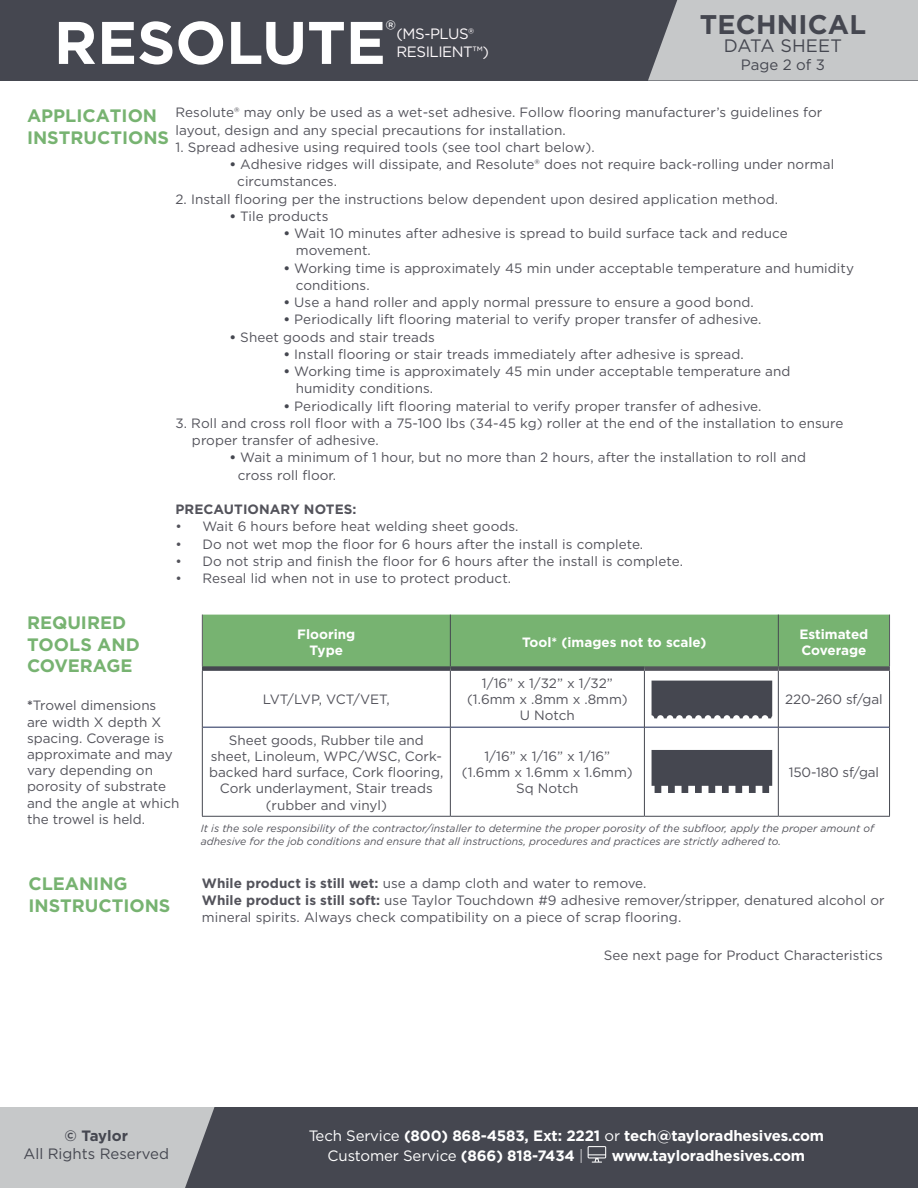
<style>
.page{position:relative;width:918px;height:1188px;background:#fff}
.page>*{position:absolute;margin:0;border:0;box-sizing:border-box;transform-origin:0 0}
.t1{font:700 60px "Gotham";letter-spacing:-.005em;color:#fff}
.t2{font:700 27px "Gotham";letter-spacing:.01em;color:#454750}
.t3{font:26.25px "Gotham";color:#fff}
.t4{font:700 18px "Gotham";color:#77b371}
.t5{font:18px "Gotham";letter-spacing:.005em;color:#454750}
.t6{font:700 15px "Gotham";letter-spacing:-.01em;color:#fff}
.t7{font:15px "Gotham";letter-spacing:-.01em;color:#fff}
.t8{font:15px "Gotham";color:#454750}
.t9{font:15px "Gotham";letter-spacing:-.03em;color:#fefafc}
.t10{font:700 15px "Gotham";color:#454750}
.t11{font:13.5px/16.2px "Gotham";letter-spacing:.005em;color:#53535b}
.t12{font:700 13.5px/16.2px "Gotham";color:#fff}
.t13{font:700 13.5px "Gotham";letter-spacing:.005em;color:#53535b}
.t14{font:italic 10.5px/12.6px "Gotham";color:#53535b}
.s1{font-weight:700;color:#454750}
.s2{font-weight:700}
.s3{font-weight:400}
.s4{font-weight:300}
</style>
<div class="page">
<div style="left:203px;top:615px;width:686px;height:51px;background:#77b371"></div>
<hr style="left:203px;top:727px;width:247px;height:1px;background:#1c2856">
<hr style="left:451px;top:727px;width:193px;height:1px;background:#1c2856">
<hr style="left:645px;top:727px;width:133px;height:1px;background:#1c2856">
<hr style="left:779px;top:727px;width:110px;height:1px;background:#1c2856">
<hr style="left:202px;top:671px;width:1px;height:56px;background:#454750">
<hr style="left:450px;top:671px;width:1px;height:56px;background:#454750">
<hr style="left:644px;top:671px;width:1px;height:56px;background:#454750">
<hr style="left:778px;top:671px;width:1px;height:56px;background:#454750">
<hr style="left:889px;top:671px;width:1px;height:56px;background:#454750">
<hr style="left:202px;top:727px;width:1px;height:89px;background:#454750">
<hr style="left:450px;top:727px;width:1px;height:89px;background:#454750">
<hr style="left:644px;top:727px;width:1px;height:89px;background:#454750">
<hr style="left:778px;top:727px;width:1px;height:89px;background:#454750">
<hr style="left:889px;top:727px;width:1px;height:89px;background:#454750">
<hr style="left:202px;top:816px;width:248px;height:1px;background:#454750">
<hr style="left:450px;top:816px;width:194px;height:1px;background:#454750">
<hr style="left:644px;top:816px;width:134px;height:1px;background:#454750">
<hr style="left:778px;top:816px;width:112px;height:1px;background:#454750">
<hr style="left:450px;top:615px;width:1px;height:51px;background:#454750">
<hr style="left:778px;top:615px;width:1px;height:51px;background:#454750">
<hr style="left:202px;top:615px;width:1px;height:51px;background:#5a5961">
<hr style="left:889px;top:615px;width:1px;height:51px;background:#5a5961">
<div style="left:202px;top:666px;width:248px;height:5px;background:#454750"></div>
<div style="left:450px;top:666px;width:194px;height:5px;background:#454750"></div>
<div style="left:644px;top:666px;width:134px;height:5px;background:#53535b"></div>
<div style="left:778px;top:666px;width:112px;height:5px;background:#53535b"></div>
<div style="left:652px;top:681px;width:120px;height:37px;background:#454750"></div>
<svg style="left:652px;top:750px;width:120px;height:43px;background:#54565e"></svg>
<div style="left:0;top:0;width:918px;height:81px;background:#454750"></div>
<div style="left:648px;top:0;width:270px;height:80px;background:#c6c8c9"></div>
<div style="left:0;top:1107px;width:918px;height:81px;background:#454750"></div>
<svg style="left:0;top:1107px;width:215px;height:81px;background:#bcbec0"></svg>
<svg style="left:588px;top:1146px;width:18px;height:17px"></svg>
<p class="t3" style="left:386px;top:13px;width:12px">®</p>
<p class="t1" style="left:54px;top:3px;width:334px">RESOLUTE</p>
<p class="t9" style="left:397px;top:24px;width:79px">(MS-PLUS®</p>
<p class="t9" style="left:397px;top:42px;width:94px">RESILIENT™)</p>
<p class="t2" style="left:700px;top:6px;width:168px">TECHNICAL</p>
<p class="t5" style="left:724px;top:34px;width:119px">DATA SHEET</p>
<p class="t8" style="left:741px;top:55px;width:86px">Page 2 of 3</p>
<p class="t11" style="left:176px;top:104px;width:648px;line-height:17.2px">Resolute® may only be used as a wet-set adhesive. Follow flooring manufacturer’s guidelines for layout, design and any special precautions for installation.</p>
<p class="t11" style="left:176px;top:139px;width:421px">1. Spread adhesive using required tools (see tool chart below).</p>
<p class="t11" style="left:237px;top:155px;width:598px;line-height:17.2px;text-indent:-8px"><span class="s1">•</span> Adhesive ridges will dissipate, and Resolute® does not require back-rolling under normal circumstances.</p>
<p class="t11" style="left:176px;top:190px;width:604px">2. Install flooring per the instructions below dependent upon desired application method.</p>
<p class="t11" style="left:230px;top:208px;width:101px"><span class="s1">•</span> Tile products</p>
<p class="t11" style="left:284px;top:225px;width:506px"><span class="s1">•</span> Wait 10 minutes after adhesive is spread to build surface tack and reduce</p>
<p class="t11" style="left:296px;top:242px;width:77px">movement.</p>
<p class="t11" style="left:296px;top:259px;width:560px;line-height:17.2px;text-indent:-12px"><span class="s1">•</span> Working time is approximately 45 min under acceptable temperature and humidity conditions.</p>
<p class="t11" style="left:284px;top:294px;width:472px"><span class="s1">•</span> Use a hand roller and apply normal pressure to ensure a good bond.</p>
<p class="t11" style="left:284px;top:311px;width:479px"><span class="s1">•</span> Periodically lift flooring material to verify proper transfer of adhesive.</p>
<p class="t11" style="left:230px;top:328px;width:207px"><span class="s1">•</span> Sheet goods and stair treads</p>
<p class="t11" style="left:284px;top:346px;width:462px"><span class="s1">•</span> Install flooring or stair treads immediately after adhesive is spread.</p>
<p class="t11" style="left:296px;top:362px;width:496px;line-height:17.2px;text-indent:-12px"><span class="s1">•</span> Working time is approximately 45 min under acceptable temperature and humidity conditions.</p>
<p class="t11" style="left:284px;top:397px;width:479px"><span class="s1">•</span> Periodically lift flooring material to verify proper transfer of adhesive.</p>
<p class="t11" style="left:176px;top:415px;width:670px">3. Roll and cross roll floor with a 75-100 lbs (34-45 kg) roller at the end of the installation to ensure</p>
<p class="t11" style="left:192px;top:432px;width:188px">proper transfer of adhesive.</p>
<p class="t11" style="left:238px;top:449px;width:570px;line-height:17.2px;text-indent:-8px"><span class="s1">•</span> Wait a minimum of 1 hour, but no more than 2 hours, after the installation to roll and cross roll floor.</p>
<p class="t13" style="left:176px;top:500px;width:182px">PRECAUTIONARY NOTES:</p>
<p class="t11" style="left:176px;top:518px;width:345px">• Wait 6 hours before heat welding sheet goods.</p>
<p class="t11" style="left:176px;top:535px;width:469px">• Do not wet mop the floor for 6 hours after the install is complete.</p>
<p class="t11" style="left:176px;top:553px;width:509px">• Do not strip and finish the floor for 6 hours after the install is complete.</p>
<p class="t11" style="left:176px;top:570px;width:337px">• Reseal lid when not in use to protect product.</p>
<p class="t4" style="left:27px;top:104px;width:132px">APPLICATION</p>
<p class="t4" style="left:27px;top:126px;width:144px">INSTRUCTIONS</p>
<p class="t4" style="left:27px;top:611px;width:101px">REQUIRED</p>
<p class="t4" style="left:27px;top:632px;width:114px">TOOLS AND</p>
<p class="t4" style="left:27px;top:654px;width:107px">COVERAGE</p>
<p class="t11" style="left:27px;top:697px;width:154px"><span class="s2">*</span>Trowel dimensions are width X depth X spacing. Coverage is approximate and may vary depending on porosity of substrate and the angle at which the trowel is held.</p>
<p class="t4" style="left:28px;top:872px;width:101px">CLEANING</p>
<p class="t4" style="left:28px;top:894px;width:144px">INSTRUCTIONS</p>
<p class="t12" style="left:297px;top:626px;width:60px">Flooring</p>
<p class="t12" style="left:310px;top:642px;width:35px">Type</p>
<p class="t11" style="left:263px;top:691px;width:128px">LVT/LVP, VCT/VET,</p>
<p class="t11" style="left:209px;top:732px;width:236px;text-align:center">Sheet goods, Rubber tile and sheet, Linoleum, WPC/WSC, Cork&shy;backed hard surface, Cork flooring,<br>Cork underlayment, Stair treads</p>
<p class="t11" style="left:266px;top:796px;width:123px">(rubber and vinyl)</p>
<p class="t12" style="left:522px;top:634px;width:186px">Tool* (images not to scale)</p>
<p class="t12" style="left:799px;top:626px;width:70px">Estimated<br>Coverage</p>
<p class="t11" style="left:482px;top:675px;width:132px">1/16” x 1/32” x 1/32”</p>
<p class="t11" style="left:467px;top:691px;width:162px">(1.6mm x .8mm x .8mm)</p>
<p class="t11" style="left:520px;top:707px;width:56px">U Notch</p>
<p class="t11" style="left:484px;top:748px;width:127px">1/16” x 1/16” x 1/16”</p>
<p class="t11" style="left:462px;top:764px;width:172px">(1.6mm x 1.6mm x 1.6mm)</p>
<p class="t11" style="left:516px;top:780px;width:64px">Sq Notch</p>
<p class="t11" style="left:785px;top:691px;width:99px">220-260 sf/gal</p>
<p class="t11" style="left:789px;top:764px;width:92px">150-180 sf/gal</p>
<p class="t14" style="left:201px;top:822px;width:675px">It is the sole responsibility of the contractor/installer to determine the proper porosity of the subfloor, apply the proper amount of adhesive for the job conditions and ensure that all instructions, procedures and practices are strictly adhered to.</p>
<p class="t11" style="left:202px;top:874px;width:446px"><span class="s2">While product is still wet:</span> use a damp cloth and water to remove.</p>
<p class="t11" style="left:202px;top:891px;width:684px;line-height:17.2px"><span class="s2">While product is still soft:</span> use Taylor Touchdown #9 adhesive remover/stripper, denatured alcohol or mineral spirits. Always check compatibility on a piece of scrap flooring.</p>
<p class="t11" style="left:604px;top:947px;width:281px">See next page for Product Characteristics</p>
<p class="t10" style="left:65px;top:1125px;width:65px">© Taylor</p>
<p class="t8" style="left:24px;top:1144px;width:147px">All Rights Reserved</p>
<p class="t6" style="left:309px;top:1125px;width:517px"><span class="s3">Tech Service</span> (800) 868-4583, Ext: 2221 <span class="s3">or</span> tech@tayloradhesives.com</p>
<p class="t7" style="left:328px;top:1146px;width:257px">Customer Service <span class="s2">(866) 818-7434</span> <span class="s4">|</span></p>
<p class="t6" style="left:612px;top:1145px;width:195px">www.tayloradhesives.com</p>
</div>
